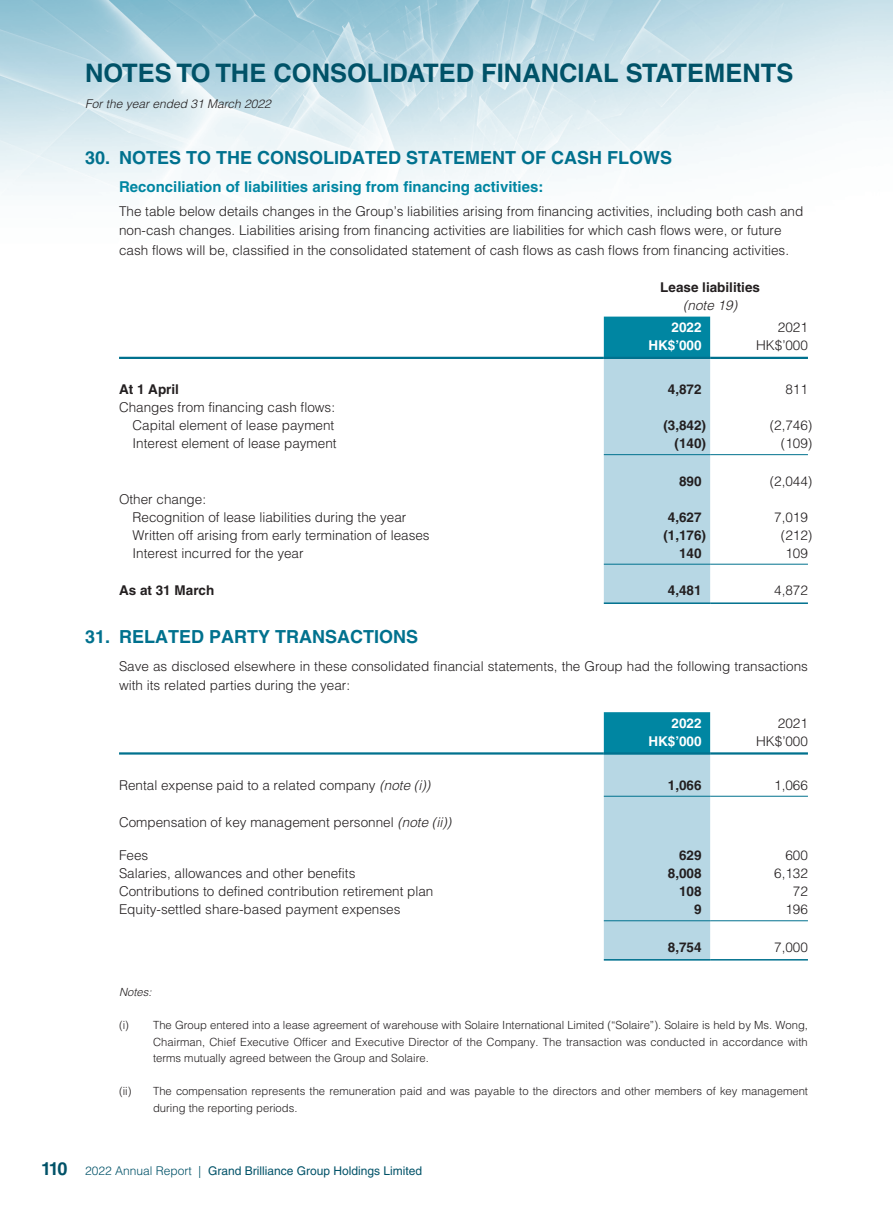
<style>
.page{position:relative;width:893px;height:1212px;background:#fff}
.page>*{position:absolute;margin:0;border:0;box-sizing:border-box;transform-origin:0 0}
.t1{font:700 25.5px "Helvetica LT Std";color:#005268}
._01_H1{font:700 18px "Helvetica LT Std";color:#00718e}
.t2{font:700 18px "Helvetica LT Std";color:#005268}
._02_H2{font:700 15px "Helvetica LT Std";color:#0086a2}
._50_Table_txt{font:300 13.5px "Helvetica LT Std";color:#231f20}
._00_txt{font:300 13.5px/19.5px "Helvetica LT Std";color:#231f20}
._50_Table_txt-2{font:700 13.5px "Helvetica LT Std";color:#231f20}
._50_Table_txt-3{font:700 13.5px "Helvetica LT Std";color:#fff}
._50_Table_txt-4{font:italic 300 13.5px "Helvetica LT Std";color:#231f20}
.t3{font:12px "Helvetica LT Std";color:#005268}
.t4{font:italic 300 12px "Helvetica LT Std";color:#231f20}
._06_Notes{font:300 11.25px/16.5px "Helvetica LT Std";color:#231f20;text-align:justify}
._06_Notes-2{font:italic 300 11.25px "Helvetica LT Std";color:#231f20}
.s1{font-style:italic}
.s2{font-weight:300}
</style>
<div class="page">
<img style="left:0;top:0;width:893px;height:553px">
<svg style="left:604px;top:317px;width:106px;height:285px"></svg>
<hr style="left:119px;top:357px;width:485px;height:2px;background:#00718e">
<hr style="left:604px;top:357px;width:106px;height:2px;background:#00718e">
<hr style="left:710px;top:357px;width:98px;height:2px;background:#00718e">
<hr style="left:604px;top:454px;width:106px;height:1px;background:#00718e">
<hr style="left:710px;top:454px;width:98px;height:1px;background:#00718e">
<hr style="left:604px;top:564px;width:106px;height:1px;background:#00718e">
<hr style="left:710px;top:564px;width:98px;height:1px;background:#00718e">
<hr style="left:604px;top:602px;width:106px;height:2px;background:#00718e">
<hr style="left:710px;top:602px;width:98px;height:2px;background:#00718e">
<svg style="left:604px;top:712px;width:106px;height:247px"></svg>
<hr style="left:119px;top:752px;width:485px;height:2px;background:#00718e">
<hr style="left:604px;top:752px;width:106px;height:2px;background:#00718e">
<hr style="left:710px;top:752px;width:98px;height:2px;background:#00718e">
<hr style="left:604px;top:796px;width:106px;height:1px;background:#00718e">
<hr style="left:710px;top:796px;width:98px;height:1px;background:#00718e">
<hr style="left:604px;top:920px;width:106px;height:1px;background:#00718e">
<hr style="left:710px;top:920px;width:98px;height:1px;background:#00718e">
<hr style="left:604px;top:959px;width:106px;height:1px;background:#00718e">
<hr style="left:710px;top:959px;width:98px;height:1px;background:#00718e">
<h1 class="t1" style="left:85px;top:58px;width:710px">NOTES TO THE CONSOLIDATED FINANCIAL STATEMENTS</h1>
<p class="t4" style="left:85px;top:96px;width:187px">For the year ended 31 March 2022</p>
<p class="_01_H1" style="left:85px;top:146px;width:589px">30. NOTES TO THE CONSOLIDATED STATEMENT OF CASH FLOWS</p>
<p class="_02_H2" style="left:119px;top:177px;width:426px">Reconciliation of liabilities arising from financing activities:</p>
<p class="_00_txt" style="left:119px;top:201px;width:686px">The table below details changes in the Group’s liabilities arising from financing activities, including both cash and</p>
<p class="_00_txt" style="left:119px;top:220px;width:664px">non-cash changes. Liabilities arising from financing activities are liabilities for which cash flows were, or future</p>
<p class="_00_txt" style="left:119px;top:240px;width:672px">cash flows will be, classified in the consolidated statement of cash flows as cash flows from financing activities.</p>
<p class="_50_Table_txt-2" style="left:660px;top:279px;width:101px">Lease liabilities</p>
<p class="_50_Table_txt-4" style="left:683px;top:297px;width:56px">(note 19)</p>
<p class="_50_Table_txt-3" style="left:672px;top:319px;width:32px">2022</p>
<p class="_50_Table_txt" style="left:778px;top:319px;width:32px">2021</p>
<p class="_50_Table_txt-3" style="left:648px;top:337px;width:55px">HK$’000</p>
<p class="_50_Table_txt" style="left:756px;top:337px;width:53px">HK$’000</p>
<p class="_50_Table_txt-2" style="left:119px;top:381px;width:62px">At 1 April</p>
<p class="_50_Table_txt-2" style="left:668px;top:381px;width:35px">4,872</p>
<p class="_50_Table_txt" style="left:785px;top:381px;width:24px">811</p>
<p class="_50_Table_txt" style="left:119px;top:399px;width:218px">Changes from financing cash flows:</p>
<p class="_50_Table_txt" style="left:133px;top:417px;width:203px">Capital element of lease payment</p>
<p class="_50_Table_txt-2" style="left:663px;top:417px;width:44px">(3,842)</p>
<p class="_50_Table_txt" style="left:770px;top:417px;width:44px">(2,746)</p>
<p class="_50_Table_txt" style="left:133px;top:435px;width:206px">Interest element of lease payment</p>
<p class="_50_Table_txt-2" style="left:675px;top:435px;width:33px">(140)</p>
<p class="_50_Table_txt" style="left:781px;top:435px;width:33px">(109)</p>
<p class="_50_Table_txt-2" style="left:679px;top:473px;width:24px">890</p>
<p class="_50_Table_txt" style="left:770px;top:472px;width:44px">(2,044)</p>
<p class="_50_Table_txt" style="left:119px;top:490px;width:89px">Other change:</p>
<p class="_50_Table_txt" style="left:133px;top:508px;width:275px">Recognition of lease liabilities during the year</p>
<p class="_50_Table_txt-2" style="left:668px;top:509px;width:35px">4,627</p>
<p class="_50_Table_txt" style="left:774px;top:508px;width:35px">7,019</p>
<p class="_50_Table_txt" style="left:133px;top:526px;width:299px">Written off arising from early termination of leases</p>
<p class="_50_Table_txt-2" style="left:663px;top:527px;width:44px">(1,176)</p>
<p class="_50_Table_txt" style="left:781px;top:526px;width:33px">(212)</p>
<p class="_50_Table_txt" style="left:133px;top:544px;width:173px">Interest incurred for the year</p>
<p class="_50_Table_txt-2" style="left:679px;top:545px;width:24px">140</p>
<p class="_50_Table_txt" style="left:785px;top:544px;width:24px">109</p>
<p class="_50_Table_txt-2" style="left:119px;top:582px;width:97px">As at 31 March</p>
<p class="_50_Table_txt-2" style="left:668px;top:582px;width:35px">4,481</p>
<p class="_50_Table_txt" style="left:774px;top:582px;width:35px">4,872</p>
<p class="_01_H1" style="left:85px;top:625px;width:335px">31. RELATED PARTY TRANSACTIONS</p>
<p class="_00_txt" style="left:119px;top:656px;width:690px">Save as disclosed elsewhere in these consolidated financial statements, the Group had the following transactions with its related parties during the year:</p>
<p class="_50_Table_txt-3" style="left:672px;top:715px;width:32px">2022</p>
<p class="_50_Table_txt" style="left:778px;top:715px;width:32px">2021</p>
<p class="_50_Table_txt-3" style="left:648px;top:733px;width:55px">HK$’000</p>
<p class="_50_Table_txt" style="left:756px;top:733px;width:53px">HK$’000</p>
<p class="_50_Table_txt" style="left:119px;top:776px;width:313px">Rental expense paid to a related company <span class="s1">(note (i))</span></p>
<p class="_50_Table_txt-2" style="left:668px;top:777px;width:35px">1,066</p>
<p class="_50_Table_txt" style="left:774px;top:776px;width:35px">1,066</p>
<p class="_50_Table_txt" style="left:119px;top:814px;width:334px">Compensation of key management personnel <span class="s1">(note (ii))</span></p>
<p class="_50_Table_txt" style="left:119px;top:847px;width:31px">Fees</p>
<p class="_50_Table_txt-2" style="left:679px;top:847px;width:24px">629</p>
<p class="_50_Table_txt" style="left:785px;top:847px;width:24px">600</p>
<p class="_50_Table_txt" style="left:119px;top:865px;width:238px">Salaries, allowances and other benefits</p>
<p class="_50_Table_txt-2" style="left:668px;top:865px;width:35px">8,008</p>
<p class="_50_Table_txt" style="left:774px;top:865px;width:35px">6,132</p>
<p class="_50_Table_txt" style="left:119px;top:883px;width:316px">Contributions to defined contribution retirement plan</p>
<p class="_50_Table_txt-2" style="left:679px;top:883px;width:24px">108</p>
<p class="_50_Table_txt" style="left:793px;top:883px;width:17px">72</p>
<p class="_50_Table_txt" style="left:119px;top:901px;width:283px">Equity-settled share-based payment expenses</p>
<p class="_50_Table_txt-2" style="left:694px;top:901px;width:9px">9</p>
<p class="_50_Table_txt" style="left:785px;top:901px;width:24px">196</p>
<p class="_50_Table_txt-2" style="left:668px;top:939px;width:35px">8,754</p>
<p class="_50_Table_txt" style="left:774px;top:938px;width:35px">7,000</p>
<p class="_06_Notes-2" style="left:119px;top:985px;width:34px">Notes:</p>
<p class="_06_Notes" style="left:153px;top:1017px;width:656px;text-indent:-34px">(i) The Group entered into a lease agreement of warehouse with Solaire International Limited (“Solaire”). Solaire is held by Ms. Wong, Chairman, Chief Executive Officer and Executive Director of the Company. The transaction was conducted in accordance with terms mutually agreed between the Group and Solaire.</p>
<p class="_06_Notes" style="left:153px;top:1083px;width:656px;text-indent:-34px">(ii) The compensation represents the remuneration paid and was payable to the directors and other members of key management during the reporting periods.</p>
<h2 class="t2" style="left:41px;top:1158px;width:28px">110</h2>
<p class="t3" style="left:85px;top:1163px;width:339px"><span class="s2">2022 Annual Report |</span> Grand Brilliance Group Holdings Limited</p>
</div>
